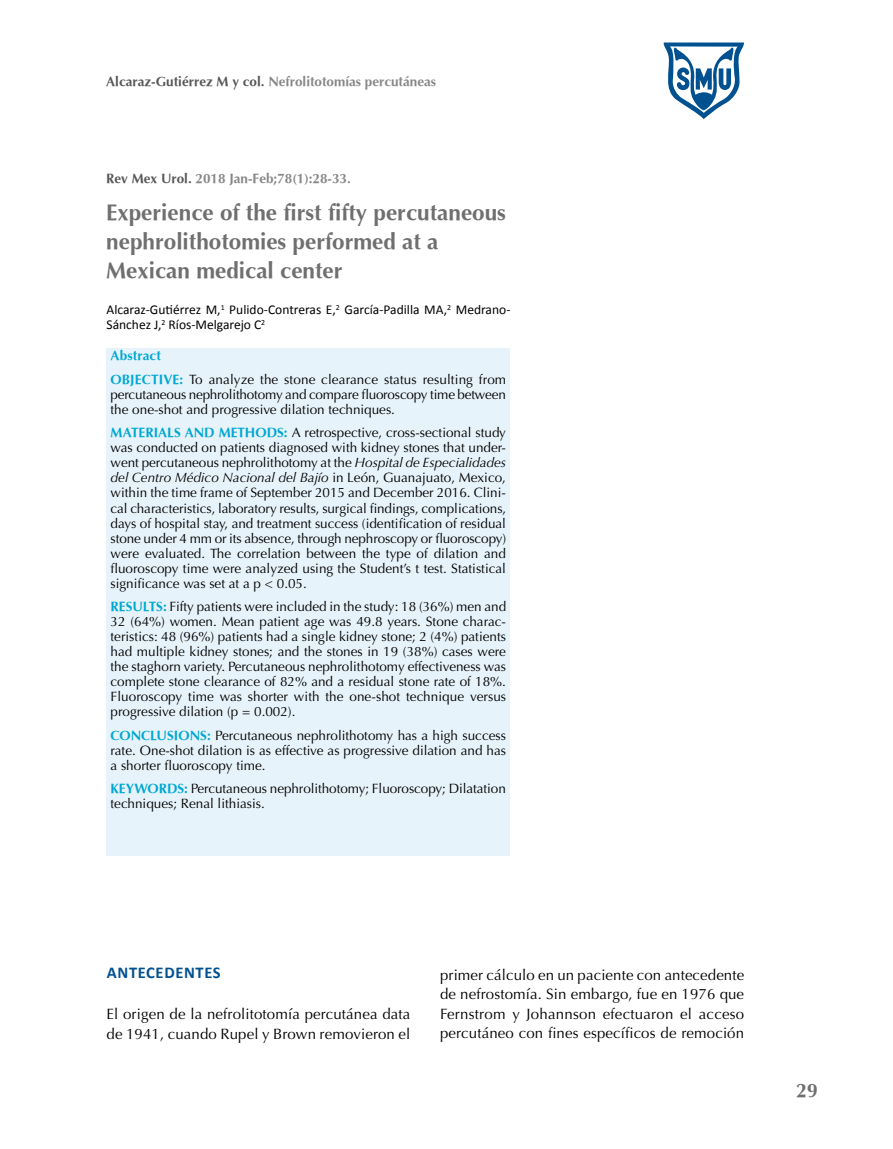
<style>
.page{position:relative;width:893px;height:1149px;background:#fff}
.page>*{position:absolute;margin:0;border:0;box-sizing:border-box;transform-origin:0 0}
.t1{font:700 22.5px/28.5px "Optima";color:#706f6f}
.t2{font:700 19.5px "Optima";color:#706f6f}
.t3{font:700 16.5px "Calibri";letter-spacing:.04em;color:#015190}
.t4{font:15px/19.5px "Optima";letter-spacing:.01em;color:#000}
.t5{font:13.5px/15px "Optima";color:#000}
.t6{font:13.5px/15px "Calibri";color:#000}
.t7{font:700 13.5px "Optima";color:#878787}
.s1{color:#575756}
.s2{font-weight:700;color:#00a8d2}
.s3{font-style:italic}
</style>
<div class="page">
<div style="left:106px;top:348px;width:404px;height:506px;background:#e7f3fa"></div>
<svg style="left:663px;top:42px;width:81px;height:77px"></svg>
<p class="t7" style="left:106px;top:73px;width:331px"><span class="s1">Alcaraz-Gutiérrez M y col.</span> Nefrolitotomías percutáneas</p>
<p class="t7" style="left:106px;top:170px;width:246px"><span class="s1">Rev Mex Urol.</span> 2018 Jan-Feb;78(1):28-33.</p>
<h1 class="t1" style="left:106px;top:199px;width:401px">Experience of the first fifty percutaneous nephrolithotomies performed at a<br>Mexican medical center</h1>
<p class="t6" style="left:107px;top:302px;width:405px">Alcaraz-Gutiérrez M,<sup>1</sup> Pulido-Contreras E,<sup>2</sup> García-Padilla MA,<sup>2</sup> Medrano-<br>Sánchez J,<sup>2</sup> Ríos-Melgarejo C<sup>2</sup></p>
<p class="t5" style="left:111px;top:344px;width:397px;line-height:23.5px"><span class="s2">Abstract<br>OBJECTIVE:</span> To analyze the stone clearance status resulting from</p>
<p class="t5" style="left:111px;top:387px;width:397px">percutaneous nephrolithotomy and compare fluoroscopy time between the one-shot and progressive dilation techniques.</p>
<p class="t5" style="left:111px;top:425px;width:397px;text-align:justify"><span class="s2">MATERIALS AND METHODS:</span> A retrospective, cross-sectional study was conducted on patients diagnosed with kidney stones that under&shy;went percutaneous nephrolithotomy at the <span class="s3">Hospital de Especialidades del Centro Médico Nacional del Bajío</span> in León, Guanajuato, Mexico, within the time frame of September 2015 and December 2016. Clini&shy;cal characteristics, laboratory results, surgical findings, complications, days of hospital stay, and treatment success (identification of residual stone under 4 mm or its absence, through nephroscopy or fluoroscopy) were evaluated. The correlation between the type of dilation and fluoroscopy time were analyzed using the Student’s t test. Statistical significance was set at a p &lt; 0.05.</p>
<p class="t5" style="left:111px;top:599px;width:397px;text-align:justify"><span class="s2">RESULTS:</span> Fifty patients were included in the study: 18 (36%) men and 32 (64%) women. Mean patient age was 49.8 years. Stone charac&shy;teristics: 48 (96%) patients had a single kidney stone; 2 (4%) patients had multiple kidney stones; and the stones in 19 (38%) cases were the staghorn variety. Percutaneous nephrolithotomy effectiveness was complete stone clearance of 82% and a residual stone rate of 18%.<br>Fluoroscopy time was shorter with the one-shot technique versus progressive dilation (p = 0.002).</p>
<p class="t5" style="left:111px;top:727px;width:397px;text-align:justify"><span class="s2">CONCLUSIONS:</span> Percutaneous nephrolithotomy has a high success rate. One-shot dilation is as effective as progressive dilation and has a shorter fluoroscopy time.</p>
<p class="t5" style="left:111px;top:781px;width:397px"><span class="s2">KEYWORDS:</span> Percutaneous nephrolithotomy; Fluoroscopy; Dilatation techniques; Renal lithiasis.</p>
<p class="t3" style="left:107px;top:962px;width:115px">ANTECEDENTES</p>
<p class="t4" style="left:107px;top:1004px;width:305px">El origen de la nefrolitotomía percutánea data de 1941, cuando Rupel y Brown removieron el</p>
<p class="t4" style="left:440px;top:964px;width:306px;text-align:justify">primer cálculo en un paciente con antecedente de nefrostomía. Sin embargo, fue en 1976 que Fernstrom y Johannson efectuaron el acceso percutáneo con fines específicos de remoción</p>
<h2 class="t2" style="left:796px;top:1079px;width:23px">29</h2>
</div>
